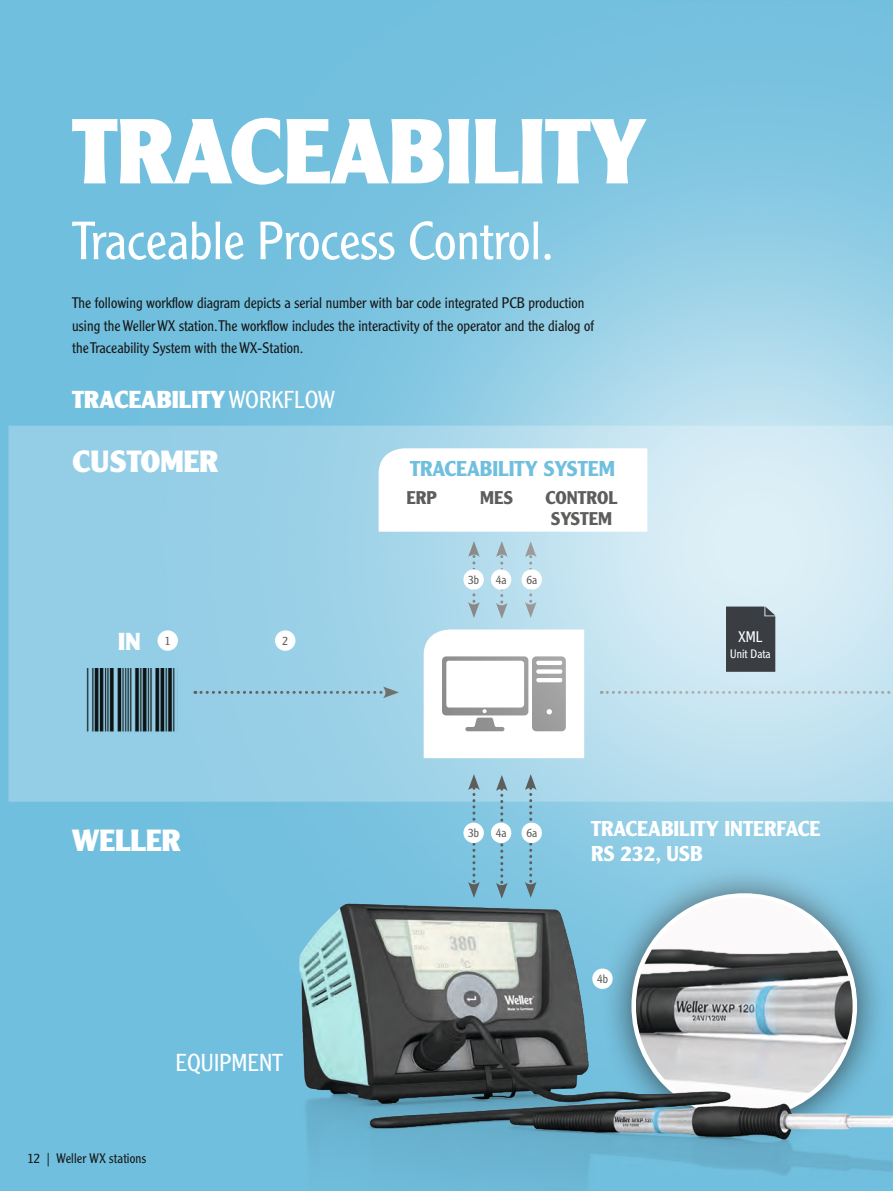
<style>
.page{position:relative;width:893px;height:1191px;background:#fff}
.page>*{position:absolute;margin:0;border:0;box-sizing:border-box;transform-origin:0 0}
.t1{font:900 90px "Clearface Gothic LT Std";color:#fff}
.t2{font:300 52.5px "Clearface Gothic LT Std";color:#fff}
.t3{font:900 30px "Clearface Gothic LT Std";color:#fff}
.t4{font:900 24px "Clearface Gothic LT Std";color:#fff}
.t5{font:300 24px "Clearface Gothic LT Std";color:#fff}
.t6{font:700 21px/25.2px "Clearface Gothic LT Std";color:#fff}
.t7{font:700 21px "Clearface Gothic LT Std";color:#71bfde}
.t8{font:700 18px/21.6px "Clearface Gothic LT Std";color:#5d5d5c}
.t9{font:300 15px/22.5px "Clearface Gothic LT Std";color:#171818}
.t10{font:300 15px "Clearface Gothic LT Std";color:#fff}
.t11{font:300 13.5px "Clearface Gothic LH";letter-spacing:.005em;color:#171818}
.t12{font:300 12px "Clearface Gothic LT Std";color:#5d5d5c}
.t13{font:300 12px "Clearface Gothic LT Std";color:#fff}
.s1{font-weight:300}
</style>
<div class="page">
<img style="left:0;top:1px;width:893px;height:1190px">
<div style="left:158px;top:630px;width:20px;height:21px;background:#fff;border-radius:50%"></div>
<div style="left:275px;top:630px;width:20px;height:21px;background:#fff;border-radius:50%"></div>
<div style="left:463px;top:569px;width:21px;height:21px;background:#fff;border-radius:50%"></div>
<div style="left:491px;top:569px;width:20px;height:21px;background:#fff;border-radius:50%"></div>
<div style="left:521px;top:569px;width:21px;height:21px;background:#fff;border-radius:50%"></div>
<div style="left:726px;top:606px;width:49px;height:66px;background:#3a3d42"></div>
<svg style="left:525px;top:774px;width:12px;height:124px"></svg>
<svg style="left:496px;top:775px;width:12px;height:123px"></svg>
<svg style="left:468px;top:774px;width:12px;height:124px"></svg>
<div style="left:463px;top:822px;width:21px;height:21px;background:#fff;border-radius:50%"></div>
<div style="left:491px;top:822px;width:20px;height:21px;background:#fff;border-radius:50%"></div>
<div style="left:521px;top:822px;width:21px;height:21px;background:#fff;border-radius:50%"></div>
<div style="left:592px;top:968px;width:21px;height:21px;background:#fff;border-radius:50%"></div>
<img style="left:83px;top:668px;width:95px;height:68px">
<h1 class="t1" style="left:72px;top:96px;width:575px">TRACEABILITY</h1>
<h2 class="t2" style="left:72px;top:209px;width:483px">Traceable Process Control.</h2>
<p class="t9" style="left:72px;top:292px;width:523px">The following workflow diagram depicts a serial number with bar code integrated PCB production using the Weller WX station. The workflow includes the interactivity of the operator and the dialog of the Traceability System with the WX-Station.</p>
<h3 class="t4" style="left:72px;top:385px;width:264px">TRACEABILITY <span class="s1">WORKFLOW</span></h3>
<h3 class="t3" style="left:72px;top:443px;width:148px">CUSTOMER</h3>
<h3 class="t7" style="left:410px;top:456px;width:207px">TRACEABILITY SYSTEM</h3>
<h3 class="t4" style="left:118px;top:626px;width:54px">IN <sup>1</sup></h3>
<p class="t12" style="left:282px;top:633px;width:7px">2</p>
<p class="t8" style="left:406px;top:486px;width:32px">ERP</p>
<p class="t8" style="left:480px;top:486px;width:34px">MES</p>
<p class="t8" style="left:545px;top:486px;width:73px">CONTROL<br>SYSTEM</p>
<p class="t12" style="left:468px;top:572px;width:13px">3b</p>
<p class="t12" style="left:496px;top:572px;width:12px">4a</p>
<p class="t12" style="left:526px;top:572px;width:12px">6a</p>
<p class="t10" style="left:738px;top:627px;width:25px">XML</p>
<p class="t13" style="left:730px;top:646px;width:42px">Unit Data</p>
<h3 class="t3" style="left:72px;top:821px;width:110px">WELLER</h3>
<p class="t12" style="left:468px;top:825px;width:13px">3b</p>
<p class="t12" style="left:496px;top:825px;width:12px">4a</p>
<p class="t12" style="left:526px;top:825px;width:12px">6a</p>
<h3 class="t5" style="left:176px;top:1047px;width:109px">EQUIPMENT</h3>
<p class="t11" style="left:27px;top:1150px;width:120px">12 | Weller WX stations</p>
<h3 class="t6" style="left:591px;top:816px;width:231px">TRACEABILITY INTERFACE<br>RS 232, USB</h3>
<p class="t12" style="left:597px;top:971px;width:13px">4b</p>
</div>
